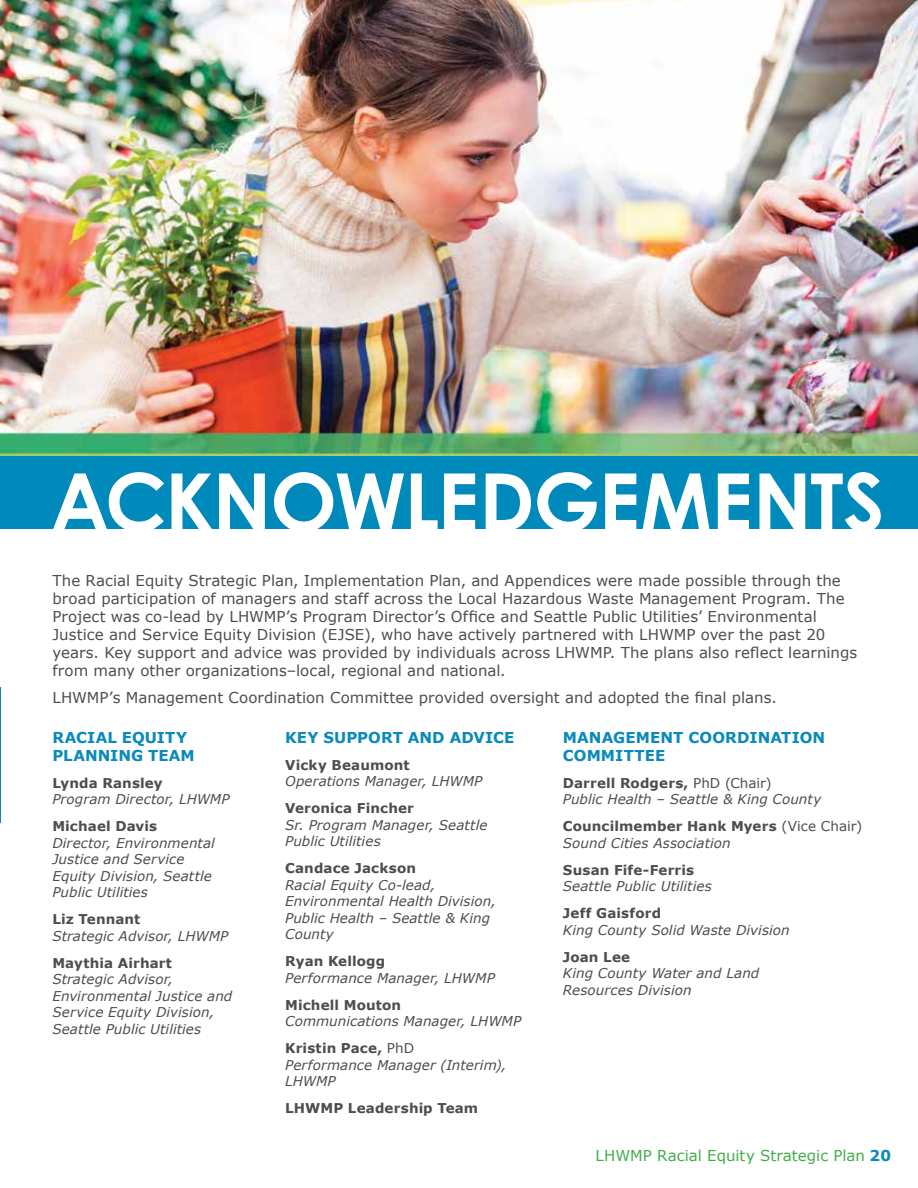
<style>
.page{position:relative;width:918px;height:1188px;background:#fff}
.page>*{position:absolute;margin:0;border:0;box-sizing:border-box;transform-origin:0 0}
.t1{font:700 79.5px "Century Gothic";letter-spacing:-.02em;color:#fff}
.t2{font:15px/18px "Verdana";color:#4c4d50}
.t3{font:700 15px/18px "Verdana";letter-spacing:.005em;color:#0a8abb}
.t4{font:15px "Verdana";color:#41ad49}
.t5{font:italic 13.5px/16.5px "Verdana";letter-spacing:.005em;color:#4c4d50}
.t6{font:700 13.5px/16.5px "Verdana";letter-spacing:.01em;color:#4c4d50}
.s1{font-weight:700;font-style:normal}
.s2{font-style:normal}
.s3{font-weight:400}
.s4{font-weight:400;font-style:italic}
.s5{font-weight:700;color:#0a8abb}
</style>
<div class="page">
<hr style="left:0;top:687px;width:1px;height:136px;background:#0a8abb">
<div style="left:0;top:455px;width:918px;height:74px;background:#0089bb"></div>
<img style="left:0;top:0;width:918px;height:455px">
<h1 class="t1" style="left:51px;top:452px;width:836px">ACKNOWLEDGEMENTS</h1>
<p class="t2" style="left:52px;top:572px;width:806px">The Racial Equity Strategic Plan, Implementation Plan, and Appendices were made possible through the broad participation of managers and staff across the Local Hazardous Waste Management Program. The Project was co-lead by LHWMP’s Program Director’s Office and Seattle Public Utilities’ Environmental Justice and Service Equity Division (EJSE), who have actively partnered with LHWMP over the past 20 years. Key support and advice was provided by individuals across LHWMP. The plans also reflect learnings from many other organizations–local, regional and national.</p>
<p class="t2" style="left:52px;top:689px;width:726px">LHWMP’s Management Coordination Committee provided oversight and adopted the final plans.</p>
<p class="t3" style="left:52px;top:728px;width:144px">RACIAL EQUITY<br>PLANNING TEAM</p>
<p class="t6" style="left:52px;top:775px;width:112px">Lynda Ransley</p>
<p class="t5" style="left:52px;top:791px;width:179px">Program Director, LHWMP</p>
<p class="t6" style="left:52px;top:818px;width:106px">Michael Davis</p>
<p class="t5" style="left:52px;top:835px;width:164px">Director, Environmental<br>Justice and Service<br>Equity Division, Seattle<br>Public Utilities</p>
<p class="t6" style="left:52px;top:911px;width:89px">Liz Tennant</p>
<p class="t5" style="left:52px;top:928px;width:178px">Strategic Advisor, LHWMP</p>
<p class="t6" style="left:52px;top:955px;width:121px">Maythia Airhart</p>
<p class="t5" style="left:52px;top:971px;width:181px">Strategic Advisor,<br>Environmental Justice and<br>Service Equity Division,<br>Seattle Public Utilities</p>
<p class="t3" style="left:285px;top:728px;width:231px">KEY SUPPORT AND ADVICE</p>
<p class="t6" style="left:285px;top:757px;width:126px">Vicky Beaumont</p>
<p class="t5" style="left:285px;top:773px;width:199px">Operations Manager, LHWMP</p>
<p class="t6" style="left:285px;top:800px;width:130px">Veronica Fincher</p>
<p class="t5" style="left:285px;top:817px;width:204px">Sr. Program Manager, Seattle<br>Public Utilities</p>
<p class="t6" style="left:285px;top:860px;width:132px">Candace Jackson</p>
<p class="t5" style="left:285px;top:877px;width:212px">Racial Equity Co-lead,<br>Environmental Health Division,<br>Public Health – Seattle &amp; King<br>County</p>
<p class="t6" style="left:285px;top:953px;width:102px">Ryan Kellogg</p>
<p class="t5" style="left:285px;top:970px;width:211px">Performance Manager, LHWMP</p>
<p class="t6" style="left:285px;top:997px;width:118px">Michell Mouton</p>
<p class="t5" style="left:285px;top:1008px;width:238px;line-height:27px">Communications Manager, LHWMP<br><span class="s1">Kristin Pace,</span> <span class="s2">PhD</span></p>
<p class="t5" style="left:285px;top:1057px;width:223px">Performance Manager (Interim),<br>LHWMP</p>
<p class="t6" style="left:285px;top:1100px;width:195px">LHWMP Leadership Team</p>
<p class="t3" style="left:563px;top:728px;width:264px">MANAGEMENT COORDINATION<br>COMMITTEE</p>
<p class="t5" style="left:563px;top:775px;width:260px"><span class="s1">Darrell Rodgers,</span> <span class="s2">PhD (Chair)<br></span>Public Health – Seattle &amp; King County</p>
<p class="t6" style="left:563px;top:818px;width:301px">Councilmember Hank Myers <span class="s3">(Vice Chair)<br></span><span class="s4">Sound Cities Association</span></p>
<p class="t6" style="left:563px;top:862px;width:133px">Susan Fife-Ferris</p>
<p class="t5" style="left:563px;top:878px;width:150px">Seattle Public Utilities</p>
<p class="t6" style="left:563px;top:905px;width:100px">Jeff Gaisford</p>
<p class="t5" style="left:563px;top:922px;width:228px">King County Solid Waste Division</p>
<p class="t6" style="left:563px;top:949px;width:69px">Joan Lee</p>
<p class="t5" style="left:563px;top:965px;width:198px">King County Water and Land<br>Resources Division</p>
<p class="t4" style="left:596px;top:1146px;width:297px">LHWMP Racial Equity Strategic Plan <span class="s5">20</span></p>
</div>
